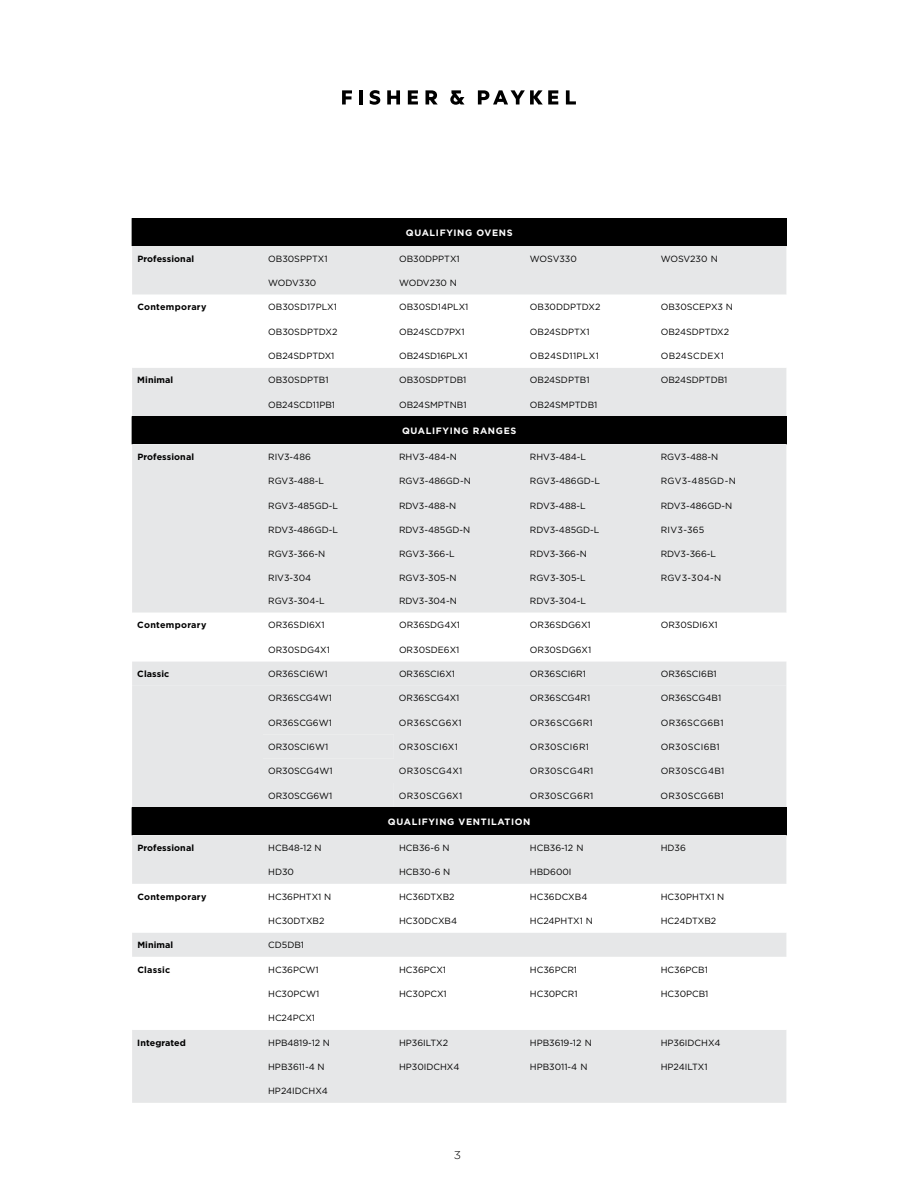
<style>
.page{position:relative;width:918px;height:1188px;background:#fff}
.page>*{position:absolute;margin:0;border:0;box-sizing:border-box;transform-origin:0 0}
.t1{font:300 11.25px "Gotham";color:#000;scale:1.06 1}
.t2{font:700 9.15px "Gotham";letter-spacing:.07em;color:#fff}
.t3{font:9px "Gotham";color:#000}
.t4{font:9px "Gotham";letter-spacing:.03em;color:#000}
.t5{font:700 9px "Gotham";letter-spacing:.01em;color:#000}
.t6{font:9px "Gotham";letter-spacing:.035em;color:#000}
.t7{font:700 9px "Gotham";letter-spacing:.03em;color:#000}
</style>
<div class="page">
<svg style="left:342px;top:90px;width:10px;height:14px"></svg>
<hr style="left:359px;top:90px;width:4px;height:14px;background:#000">
<svg style="left:370px;top:90px;width:10px;height:15px"></svg>
<svg style="left:387px;top:90px;width:13px;height:14px"></svg>
<svg style="left:408px;top:90px;width:10px;height:14px"></svg>
<svg style="left:426px;top:90px;width:12px;height:14px"></svg>
<svg style="left:450px;top:90px;width:15px;height:15px"></svg>
<svg style="left:478px;top:90px;width:80px;height:14px"></svg>
<svg style="left:566px;top:90px;width:10px;height:14px"></svg>
<div style="left:132px;top:218px;width:654px;height:28px;background:#000"></div>
<div style="left:132px;top:246px;width:654px;height:146px;background:#e6e7e8"></div>
<svg style="left:132px;top:295px;width:654px;height:73px"></svg>
<svg style="left:786px;top:218px;width:1px;height:28px"></svg>
<div style="left:132px;top:444px;width:654px;height:242px;background:#e6e7e8"></div>
<svg style="left:132px;top:613px;width:654px;height:48px"></svg>
<div style="left:132px;top:686px;width:654px;height:121px;background:#e6e7e8"></div>
<svg style="left:132px;top:392px;width:655px;height:52px;background:#6a6a6b"></svg>
<div style="left:132px;top:807px;width:654px;height:28px;background:#000"></div>
<div style="left:132px;top:835px;width:654px;height:268px;background:#e6e7e8"></div>
<svg style="left:132px;top:884px;width:654px;height:146px"></svg>
<svg style="left:786px;top:807px;width:1px;height:28px"></svg>
<p class="t2" style="left:406px;top:226px;width:108px">QUALIFYING OVENS</p>
<p class="t5" style="left:137px;top:253px;width:58px">Professional</p>
<p class="t3" style="left:268px;top:253px;width:61px">OB30SPPTX1</p>
<p class="t3" style="left:399px;top:253px;width:62px">OB30DPPTX1</p>
<p class="t3" style="left:530px;top:253px;width:48px">WOSV330</p>
<p class="t3" style="left:661px;top:253px;width:59px">WOSV230 N</p>
<p class="t3" style="left:268px;top:277px;width:50px">WODV330</p>
<p class="t3" style="left:399px;top:277px;width:59px">WODV230 N</p>
<p class="t7" style="left:137px;top:301px;width:71px">Contemporary</p>
<p class="t3" style="left:268px;top:302px;width:70px">OB30SD17PLX1</p>
<p class="t3" style="left:399px;top:302px;width:71px">OB30SD14PLX1</p>
<p class="t3" style="left:530px;top:302px;width:72px">OB30DDPTDX2</p>
<p class="t3" style="left:661px;top:302px;width:74px">OB30SCEPX3 N</p>
<p class="t3" style="left:268px;top:326px;width:71px">OB30SDPTDX2</p>
<p class="t3" style="left:399px;top:326px;width:67px">OB24SCD7PX1</p>
<p class="t3" style="left:530px;top:326px;width:61px">OB24SDPTX1</p>
<p class="t3" style="left:661px;top:326px;width:70px">OB24SDPTDX2</p>
<p class="t3" style="left:268px;top:350px;width:68px">OB24SDPTDX1</p>
<p class="t3" style="left:399px;top:350px;width:70px">OB24SD16PLX1</p>
<p class="t6" style="left:530px;top:350px;width:71px">OB24SD11PLX1</p>
<p class="t6" style="left:661px;top:350px;width:65px">OB24SCDEX1</p>
<p class="t5" style="left:137px;top:374px;width:37px">Minimal</p>
<p class="t3" style="left:268px;top:374px;width:62px">OB30SDPTB1</p>
<p class="t3" style="left:399px;top:374px;width:69px">OB30SDPTDB1</p>
<p class="t3" style="left:530px;top:374px;width:61px">OB24SDPTB1</p>
<p class="t3" style="left:661px;top:374px;width:68px">OB24SDPTDB1</p>
<p class="t3" style="left:268px;top:399px;width:68px">OB24SCD11PB1</p>
<p class="t3" style="left:399px;top:399px;width:69px">OB24SMPTNB1</p>
<p class="t3" style="left:530px;top:399px;width:69px">OB24SMPTDB1</p>
<p class="t2" style="left:402px;top:425px;width:116px">QUALIFYING RANGES</p>
<p class="t5" style="left:137px;top:451px;width:58px">Professional</p>
<p class="t3" style="left:268px;top:451px;width:44px">RIV3-486</p>
<p class="t3" style="left:399px;top:451px;width:59px">RHV3-484-N</p>
<p class="t3" style="left:530px;top:451px;width:58px">RHV3-484-L</p>
<p class="t3" style="left:661px;top:451px;width:59px">RGV3-488-N</p>
<p class="t3" style="left:268px;top:475px;width:57px">RGV3-488-L</p>
<p class="t3" style="left:399px;top:475px;width:73px">RGV3-486GD-N</p>
<p class="t3" style="left:530px;top:475px;width:72px">RGV3-486GD-L</p>
<p class="t6" style="left:661px;top:475px;width:77px">RGV3-485GD-N</p>
<p class="t3" style="left:268px;top:500px;width:71px">RGV3-485GD-L</p>
<p class="t3" style="left:399px;top:500px;width:59px">RDV3-488-N</p>
<p class="t3" style="left:530px;top:500px;width:57px">RDV3-488-L</p>
<p class="t3" style="left:661px;top:500px;width:73px">RDV3-486GD-N</p>
<p class="t3" style="left:268px;top:524px;width:71px">RDV3-486GD-L</p>
<p class="t3" style="left:399px;top:524px;width:73px">RDV3-485GD-N</p>
<p class="t3" style="left:530px;top:524px;width:71px">RDV3-485GD-L</p>
<p class="t3" style="left:661px;top:524px;width:45px">RIV3-365</p>
<p class="t3" style="left:268px;top:548px;width:59px">RGV3-366-N</p>
<p class="t3" style="left:399px;top:548px;width:57px">RGV3-366-L</p>
<p class="t3" style="left:530px;top:548px;width:58px">RDV3-366-N</p>
<p class="t3" style="left:661px;top:548px;width:57px">RDV3-366-L</p>
<p class="t3" style="left:268px;top:572px;width:44px">RIV3-304</p>
<p class="t3" style="left:399px;top:572px;width:59px">RGV3-305-N</p>
<p class="t3" style="left:530px;top:572px;width:57px">RGV3-305-L</p>
<p class="t3" style="left:661px;top:572px;width:62px">RGV3-304-N</p>
<p class="t3" style="left:268px;top:595px;width:58px">RGV3-304-L</p>
<p class="t3" style="left:399px;top:595px;width:59px">RDV3-304-N</p>
<p class="t3" style="left:530px;top:595px;width:58px">RDV3-304-L</p>
<p class="t7" style="left:137px;top:619px;width:71px">Contemporary</p>
<p class="t3" style="left:268px;top:620px;width:58px">OR36SDI6X1</p>
<p class="t3" style="left:399px;top:620px;width:63px">OR36SDG4X1</p>
<p class="t3" style="left:530px;top:620px;width:62px">OR36SDG6X1</p>
<p class="t3" style="left:661px;top:620px;width:59px">OR30SDI6X1</p>
<p class="t3" style="left:268px;top:644px;width:63px">OR30SDG4X1</p>
<p class="t3" style="left:399px;top:644px;width:62px">OR30SDE6X1</p>
<p class="t3" style="left:530px;top:644px;width:63px">OR30SDG6X1</p>
<p class="t5" style="left:137px;top:668px;width:34px">Classic</p>
<p class="t3" style="left:268px;top:668px;width:61px">OR36SCI6W1</p>
<p class="t3" style="left:399px;top:668px;width:58px">OR36SCI6X1</p>
<p class="t3" style="left:530px;top:668px;width:58px">OR36SCI6R1</p>
<p class="t3" style="left:661px;top:668px;width:58px">OR36SCI6B1</p>
<p class="t3" style="left:268px;top:693px;width:65px">OR36SCG4W1</p>
<p class="t3" style="left:399px;top:693px;width:62px">OR36SCG4X1</p>
<p class="t3" style="left:530px;top:693px;width:62px">OR36SCG4R1</p>
<p class="t3" style="left:661px;top:693px;width:62px">OR36SCG4B1</p>
<p class="t3" style="left:268px;top:717px;width:65px">OR36SCG6W1</p>
<p class="t4" style="left:399px;top:717px;width:64px">OR36SCG6X1</p>
<p class="t6" style="left:530px;top:717px;width:65px">OR36SCG6R1</p>
<p class="t4" style="left:661px;top:717px;width:64px">OR36SCG6B1</p>
<p class="t3" style="left:268px;top:741px;width:62px">OR30SCI6W1</p>
<p class="t4" style="left:399px;top:741px;width:61px">OR30SCI6X1</p>
<p class="t4" style="left:530px;top:741px;width:61px">OR30SCI6R1</p>
<p class="t4" style="left:661px;top:741px;width:61px">OR30SCI6B1</p>
<p class="t3" style="left:268px;top:766px;width:66px">OR30SCG4W1</p>
<p class="t4" style="left:399px;top:766px;width:65px">OR30SCG4X1</p>
<p class="t4" style="left:530px;top:766px;width:65px">OR30SCG4R1</p>
<p class="t4" style="left:661px;top:766px;width:65px">OR30SCG4B1</p>
<p class="t3" style="left:268px;top:790px;width:66px">OR30SCG6W1</p>
<p class="t4" style="left:399px;top:790px;width:65px">OR30SCG6X1</p>
<p class="t4" style="left:530px;top:790px;width:65px">OR30SCG6R1</p>
<p class="t4" style="left:661px;top:790px;width:65px">OR30SCG6B1</p>
<p class="t2" style="left:388px;top:816px;width:144px">QUALIFYING VENTILATION</p>
<p class="t5" style="left:137px;top:842px;width:58px">Professional</p>
<p class="t3" style="left:268px;top:842px;width:55px">HCB48-12 N</p>
<p class="t3" style="left:399px;top:842px;width:52px">HCB36-6 N</p>
<p class="t3" style="left:530px;top:842px;width:55px">HCB36-12 N</p>
<p class="t3" style="left:661px;top:842px;width:27px">HD36</p>
<p class="t3" style="left:268px;top:866px;width:27px">HD30</p>
<p class="t3" style="left:399px;top:866px;width:53px">HCB30-6 N</p>
<p class="t3" style="left:530px;top:866px;width:43px">HBD600I</p>
<p class="t7" style="left:137px;top:891px;width:71px">Contemporary</p>
<p class="t3" style="left:268px;top:891px;width:65px">HC36PHTX1 N</p>
<p class="t3" style="left:399px;top:891px;width:57px">HC36DTXB2</p>
<p class="t3" style="left:530px;top:891px;width:59px">HC36DCXB4</p>
<p class="t3" style="left:661px;top:891px;width:65px">HC30PHTX1 N</p>
<p class="t3" style="left:268px;top:915px;width:58px">HC30DTXB2</p>
<p class="t3" style="left:399px;top:915px;width:60px">HC30DCXB4</p>
<p class="t3" style="left:530px;top:915px;width:64px">HC24PHTX1 N</p>
<p class="t3" style="left:661px;top:915px;width:57px">HC24DTXB2</p>
<p class="t5" style="left:137px;top:939px;width:37px">Minimal</p>
<p class="t3" style="left:268px;top:939px;width:37px">CD5DB1</p>
<p class="t7" style="left:137px;top:963px;width:35px">Classic</p>
<p class="t3" style="left:268px;top:964px;width:52px">HC36PCW1</p>
<p class="t3" style="left:399px;top:964px;width:49px">HC36PCX1</p>
<p class="t3" style="left:530px;top:964px;width:49px">HC36PCR1</p>
<p class="t3" style="left:661px;top:964px;width:49px">HC36PCB1</p>
<p class="t3" style="left:268px;top:988px;width:53px">HC30PCW1</p>
<p class="t3" style="left:399px;top:988px;width:49px">HC30PCX1</p>
<p class="t3" style="left:530px;top:988px;width:49px">HC30PCR1</p>
<p class="t3" style="left:661px;top:988px;width:49px">HC30PCB1</p>
<p class="t3" style="left:268px;top:1012px;width:48px">HC24PCX1</p>
<p class="t5" style="left:137px;top:1036px;width:50px">Integrated</p>
<p class="t3" style="left:268px;top:1037px;width:63px">HPB4819-12 N</p>
<p class="t3" style="left:399px;top:1037px;width:51px">HP36ILTX2</p>
<p class="t3" style="left:530px;top:1037px;width:63px">HPB3619-12 N</p>
<p class="t3" style="left:661px;top:1037px;width:61px">HP36IDCHX4</p>
<p class="t3" style="left:268px;top:1061px;width:58px">HPB3611-4 N</p>
<p class="t3" style="left:399px;top:1061px;width:62px">HP30IDCHX4</p>
<p class="t3" style="left:530px;top:1061px;width:59px">HPB3011-4 N</p>
<p class="t3" style="left:661px;top:1061px;width:48px">HP24ILTX1</p>
<p class="t3" style="left:268px;top:1085px;width:61px">HP24IDCHX4</p>
<p class="t1" style="left:454px;top:1148px;width:8px">3</p>
</div>
